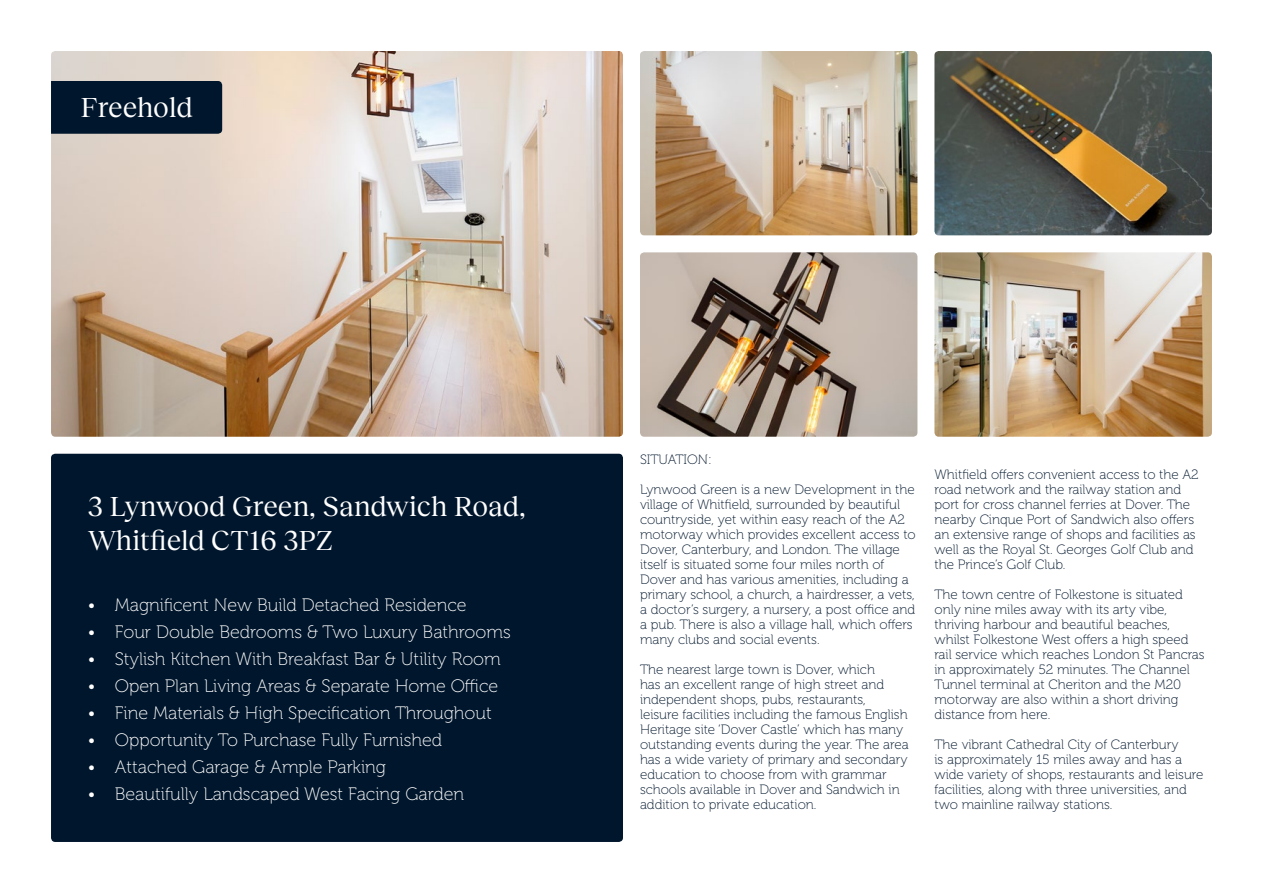
<style>
.page{position:relative;width:1263px;height:893px;background:#fff}
.page>*{position:absolute;margin:0;border:0;box-sizing:border-box;transform-origin:0 0}
.t1{font:28.5px/34px "Reckless Neue";letter-spacing:-.005em;color:#fff}
.t2{font:18px "Museo 100";color:#fff}
.t3{font:13.5px/15px "Museo 100";color:#00162c}
</style>
<div class="page">
<div style="left:51px;top:454px;width:572px;height:388px;background:#00162c;border-radius:4px"></div>
<img style="left:51px;top:51px;width:572px;height:386px">
<img style="left:640px;top:51px;width:277px;height:184px">
<img style="left:640px;top:252px;width:277px;height:185px">
<img style="left:934px;top:51px;width:278px;height:184px">
<img style="left:934px;top:252px;width:278px;height:185px">
<div style="left:51px;top:81px;width:171px;height:53px;background:#00162c"></div>
<h1 class="t1" style="left:81px;top:89px;width:114px">Freehold</h1>
<h1 class="t1" style="left:88px;top:487px;width:439px">3 Lynwood Green, Sandwich Road,<br>Whitfield CT16 3PZ</h1>
<h2 class="t2" style="left:88px;top:595px;width:380px">• Magnificent New Build Detached Residence</h2>
<h2 class="t2" style="left:88px;top:622px;width:424px">• Four Double Bedrooms &amp; Two Luxury Bathrooms</h2>
<h2 class="t2" style="left:88px;top:649px;width:415px">• Stylish Kitchen With Breakfast Bar &amp; Utility Room</h2>
<h2 class="t2" style="left:88px;top:676px;width:412px">• Open Plan Living Areas &amp; Separate Home Office</h2>
<h2 class="t2" style="left:88px;top:703px;width:406px">• Fine Materials &amp; High Specification Throughout</h2>
<h2 class="t2" style="left:88px;top:730px;width:356px">• Opportunity To Purchase Fully Furnished</h2>
<h2 class="t2" style="left:88px;top:757px;width:300px">• Attached Garage &amp; Ample Parking</h2>
<h2 class="t2" style="left:88px;top:784px;width:378px">• Beautifully Landscaped West Facing Garden</h2>
<p class="t3" style="left:640px;top:452px;width:73px">SITUATION:</p>
<p class="t3" style="left:640px;top:482px;width:277px">Lynwood Green is a new Development in the village of Whitfield, surrounded by beautiful countryside, yet within easy reach of the A2 motorway which provides excellent access to Dover, Canterbury, and London. The village itself is situated some four miles north of Dover and has various amenities, including a primary school, a church, a hairdresser, a vets, a doctor’s surgery, a nursery, a post office and a pub. There is also a village hall, which offers many clubs and social events.</p>
<p class="t3" style="left:640px;top:662px;width:270px">The nearest large town is Dover, which<br>has an excellent range of high street and independent shops, pubs, restaurants,<br>leisure facilities including the famous English Heritage site ‘Dover Castle’ which has many outstanding events during the year. The area has a wide variety of primary and secondary education to choose from with grammar schools available in Dover and Sandwich in addition to private education.</p>
<p class="t3" style="left:934px;top:467px;width:266px">Whitfield offers convenient access to the A2 road network and the railway station and port for cross channel ferries at Dover. The nearby Cinque Port of Sandwich also offers an extensive range of shops and facilities as well as the Royal St. Georges Golf Club and the Prince’s Golf Club.</p>
<p class="t3" style="left:934px;top:587px;width:272px">The town centre of Folkestone is situated only nine miles away with its arty vibe, thriving harbour and beautiful beaches, whilst Folkestone West offers a high speed rail service which reaches London St Pancras in approximately 52 minutes. The Channel Tunnel terminal at Cheriton and the M20 motorway are also within a short driving distance from here.</p>
<p class="t3" style="left:934px;top:737px;width:271px">The vibrant Cathedral City of Canterbury<br>is approximately 15 miles away and has a wide variety of shops, restaurants and leisure facilities, along with three universities, and two mainline railway stations.</p>
</div>
